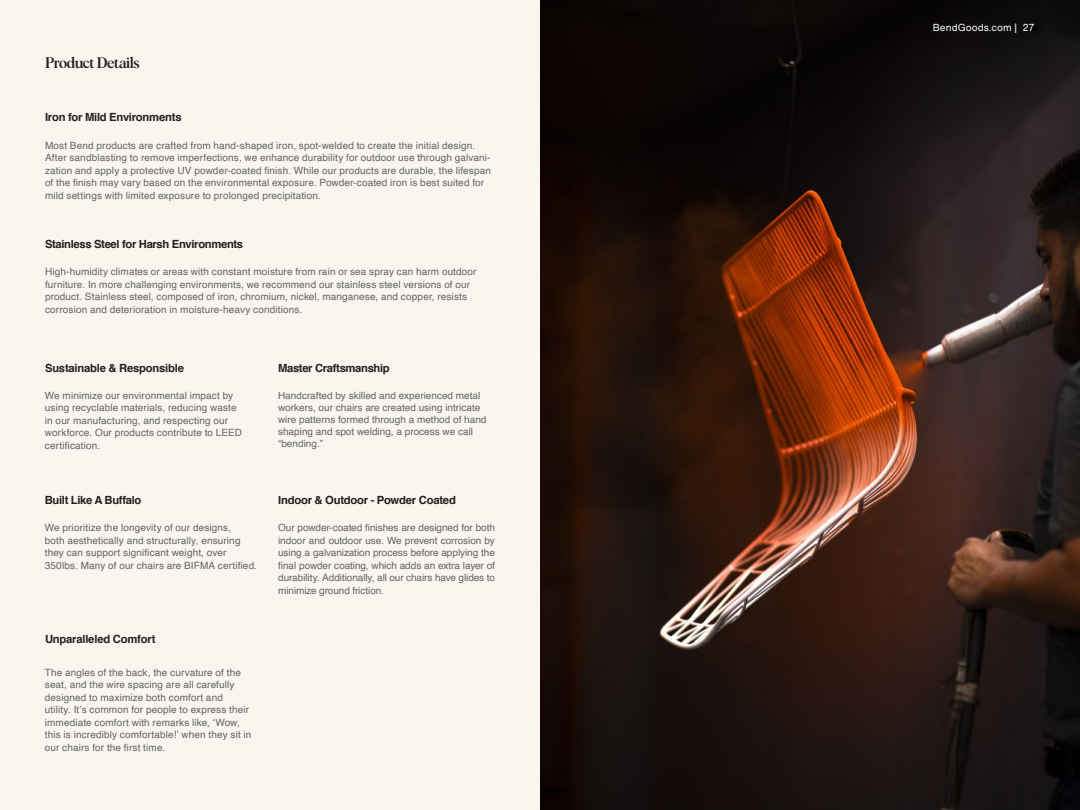
<style>
.page{position:relative;width:1080px;height:810px;background:#fff}
.page>*{position:absolute;margin:0;border:0;box-sizing:border-box;transform-origin:0 0}
.t1{font:500 15px "Albra";letter-spacing:-.03em;color:#231f20}
.t2{font:700 11.25px "Helvetica";letter-spacing:-.025em;color:#231f20}
.t3{font:10px/12.5px "Helvetica";letter-spacing:.01em;color:#636366}
.t4{font:10px "Helvetica Now Text";color:#fff}
</style>
<div class="page">
<div style="left:0;top:0;width:540px;height:810px;background:#f9f6ef"></div>
<img style="left:540px;top:0;width:540px;height:810px">
<h1 class="t1" style="left:45px;top:52px;width:96px">Product Details</h1>
<p class="t2" style="left:45px;top:108px;width:138px">Iron for Mild Environments</p>
<p class="t3" style="left:45px;top:139px;width:447px">Most Bend products are crafted from hand-shaped iron, spot-welded to create the initial design.<br>After sandblasting to remove imperfections, we enhance durability for outdoor use through galvani&shy;zation and apply a protective UV powder-coated finish. While our products are durable, the lifespan of the finish may vary based on the environmental exposure. Powder-coated iron is best suited for mild settings with limited exposure to prolonged precipitation.</p>
<p class="t2" style="left:45px;top:235px;width:200px">Stainless Steel for Harsh Environments</p>
<p class="t3" style="left:45px;top:266px;width:433px">High-humidity climates or areas with constant moisture from rain or sea spray can harm outdoor furniture. In more challenging environments, we recommend our stainless steel versions of our product. Stainless steel, composed of iron, chromium, nickel, manganese, and copper, resists corrosion and deterioration in moisture-heavy conditions.</p>
<p class="t2" style="left:45px;top:359px;width:140px">Sustainable &amp; Responsible</p>
<p class="t3" style="left:45px;top:389px;width:199px">We minimize our environmental impact by using recyclable materials, reducing waste in our manufacturing, and respecting our workforce. Our products contribute to LEED certification.</p>
<p class="t2" style="left:278px;top:359px;width:113px">Master Craftsmanship</p>
<p class="t3" style="left:278px;top:390px;width:210px;line-height:12px">Handcrafted by skilled and experienced metal workers, our chairs are created using intricate wire patterns formed through a method of hand shaping and spot welding, a process we call “bending.”</p>
<p class="t2" style="left:45px;top:491px;width:98px">Built Like A Buffalo</p>
<p class="t2" style="left:278px;top:491px;width:179px">Indoor &amp; Outdoor - Powder Coated</p>
<p class="t3" style="left:45px;top:522px;width:214px">We prioritize the longevity of our designs,<br>both aesthetically and structurally, ensuring they can support significant weight, over 350lbs. Many of our chairs are BIFMA certified.</p>
<p class="t2" style="left:45px;top:630px;width:112px">Unparalleled Comfort</p>
<p class="t3" style="left:45px;top:666px;width:208px">The angles of the back, the curvature of the seat, and the wire spacing are all carefully designed to maximize both comfort and utility. It’s common for people to express their immediate comfort with remarks like, ‘Wow, this is incredibly comfortable!’ when they sit in our chairs for the first time.</p>
<p class="t3" style="left:278px;top:522px;width:218px;text-align:justify">Our powder-coated finishes are designed for both indoor and outdoor use. We prevent corrosion by using a galvanization process before applying the final powder coating, which adds an extra layer of durability. Additionally, all our chairs have glides to minimize ground friction.</p>
<p class="t4" style="left:933px;top:19px;width:104px">BendGoods.com | 27</p>
</div>
